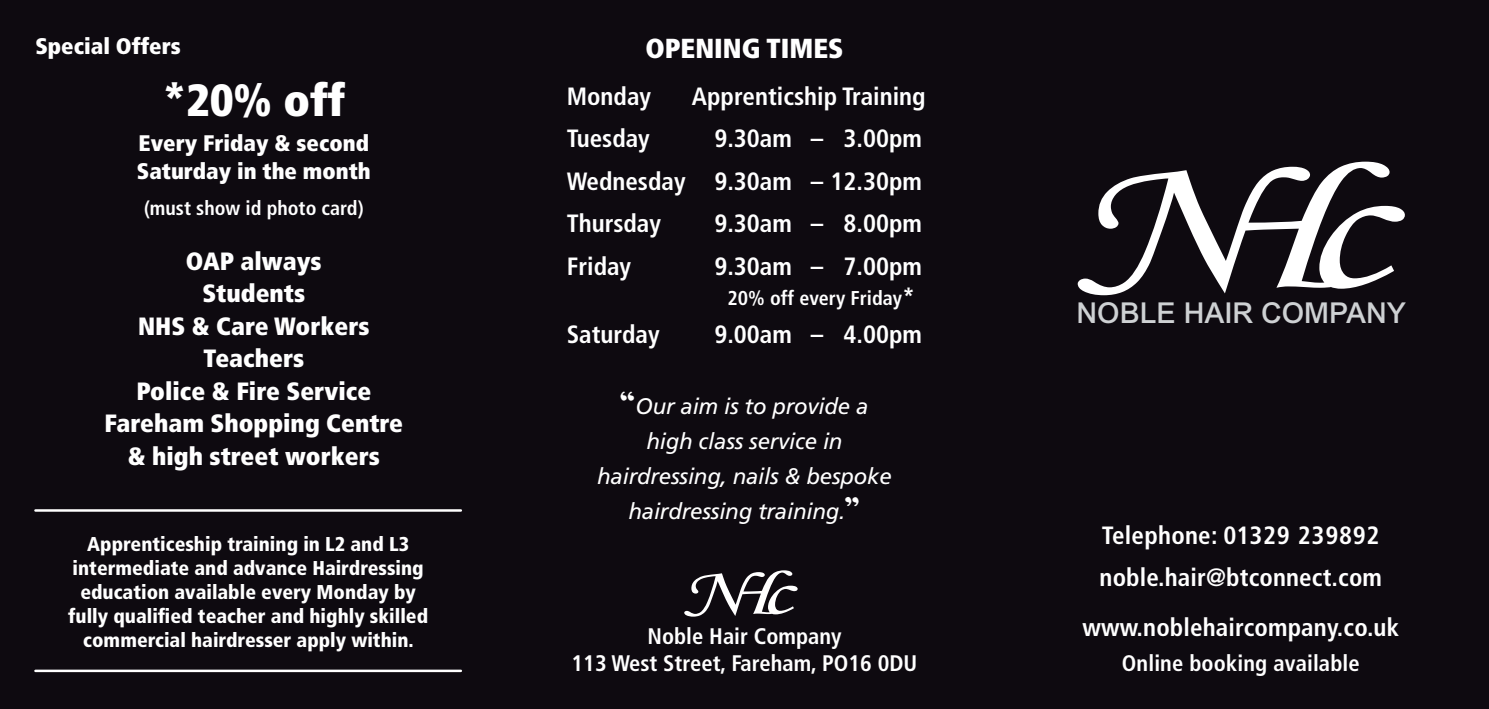
<style>
.page{position:relative;width:1489px;height:709px;background:#fff}
.page>*{position:absolute;margin:0;border:0;box-sizing:border-box;transform-origin:0 0}
.t1{font:900 condensed 45px "Frutiger LT Std";color:#fff}
.t2{font:500 28.75px "Arial MT Std";color:#ced1d3}
.t3{font:900 condensed 27.5px "Frutiger LT Std";color:#fff}
.t4{font:700 condensed 25px/42.5px "Frutiger LT Std";color:#fff}
.t5{font:900 condensed 25px/32.5px "Frutiger LT Std";color:#fff;text-align:center}
.t6{font:italic 22.5px/35px "Frutiger";letter-spacing:-.01em;color:#fff;text-align:center}
.t7{font:700 condensed 22.5px/27px "Frutiger LT Std";color:#fff;text-align:center}
.t8{font:900 condensed 22.5px/27.5px "Frutiger LT Std";color:#fff}
.t9{font:900 condensed 20px/24px "Frutiger LT Std";color:#fff;text-align:center}
.t10{font:700 condensed 20px "Frutiger LT Std";color:#fff}
.s1{font-size:25px}
.s2{font-family:"Alien Eye";font-style:normal}
</style>
<div class="page">
<div style="left:0;top:0;width:1488px;height:709px;background:#0e0a10"></div>
<svg style="left:684px;top:570px;width:113px;height:46px"></svg>
<svg style="left:1077px;top:162px;width:327px;height:133px"></svg>
<hr style="left:35px;top:509px;width:426px;height:2px;background:#fff">
<hr style="left:35px;top:669px;width:426px;height:3px;background:#fff">
<p class="t8" style="left:35px;top:33px;width:147px">Special Offers</p>
<h1 class="t1" style="left:162px;top:73px;width:184px">*20% off</h1>
<p class="t8" style="left:137px;top:129px;width:235px">Every Friday &amp; second<br>Saturday in the month</p>
<p class="t10" style="left:144px;top:196px;width:221px">(must show id photo card)</p>
<p class="t5" style="left:104px;top:244px;width:300px">OAP always<br>Students<br>NHS &amp; Care Workers<br>Teachers<br>Police &amp; Fire Service<br>Fareham Shopping Centre &amp; high street workers</p>
<p class="t9" style="left:68px;top:532px;width:361px">Apprenticeship training in L2 and L3 intermediate and advance Hairdressing education available every Monday by fully qualified teacher and highly skilled commercial hairdresser apply within.</p>
<p class="t3" style="left:645px;top:32px;width:200px">OPENING TIMES</p>
<p class="t4" style="left:566px;top:75px;width:86px">Monday</p>
<p class="t4" style="left:691px;top:75px;width:235px">Apprenticship Training</p>
<p class="t4" style="left:566px;top:118px;width:85px">Tuesday</p>
<p class="t4" style="left:566px;top:118px;width:357px;text-align:justify;text-indent:147px">9.30am – 3.00pm Wednesday 9.30am – 12.30pm Thursday</p>
<p class="t4" style="left:714px;top:203px;width:209px">9.30am – 8.00pm</p>
<p class="t4" style="left:566px;top:245px;width:66px">Friday</p>
<p class="t4" style="left:714px;top:245px;width:209px">9.30am – 7.00pm</p>
<p class="t10" style="left:727px;top:286px;width:189px">20% off every Friday<span class="s1">*</span></p>
<p class="t4" style="left:567px;top:313px;width:94px">Saturday</p>
<p class="t4" style="left:714px;top:313px;width:209px">9.00am – 4.00pm</p>
<p class="t6" style="left:597px;top:388px;width:296px"><span class="s2">“</span>Our aim is to provide a high class service in hairdressing, nails &amp; bespoke hairdressing training.<span class="s2">”</span></p>
<p class="t7" style="left:571px;top:622px;width:347px">Noble Hair Company<br>113 West Street, Fareham, PO16 0DU</p>
<p class="t2" style="left:1076px;top:295px;width:331px">NOBLE HAIR COMPANY</p>
<p class="t4" style="left:1099px;top:514px;width:284px">Telephone: 01329 239892 noble.hair@btconnect.com</p>
<p class="t4" style="left:1082px;top:605px;width:318px">www.noblehaircompany.co.uk</p>
<p class="t7" style="left:1121px;top:649px;width:239px">Online booking available</p>
</div>
